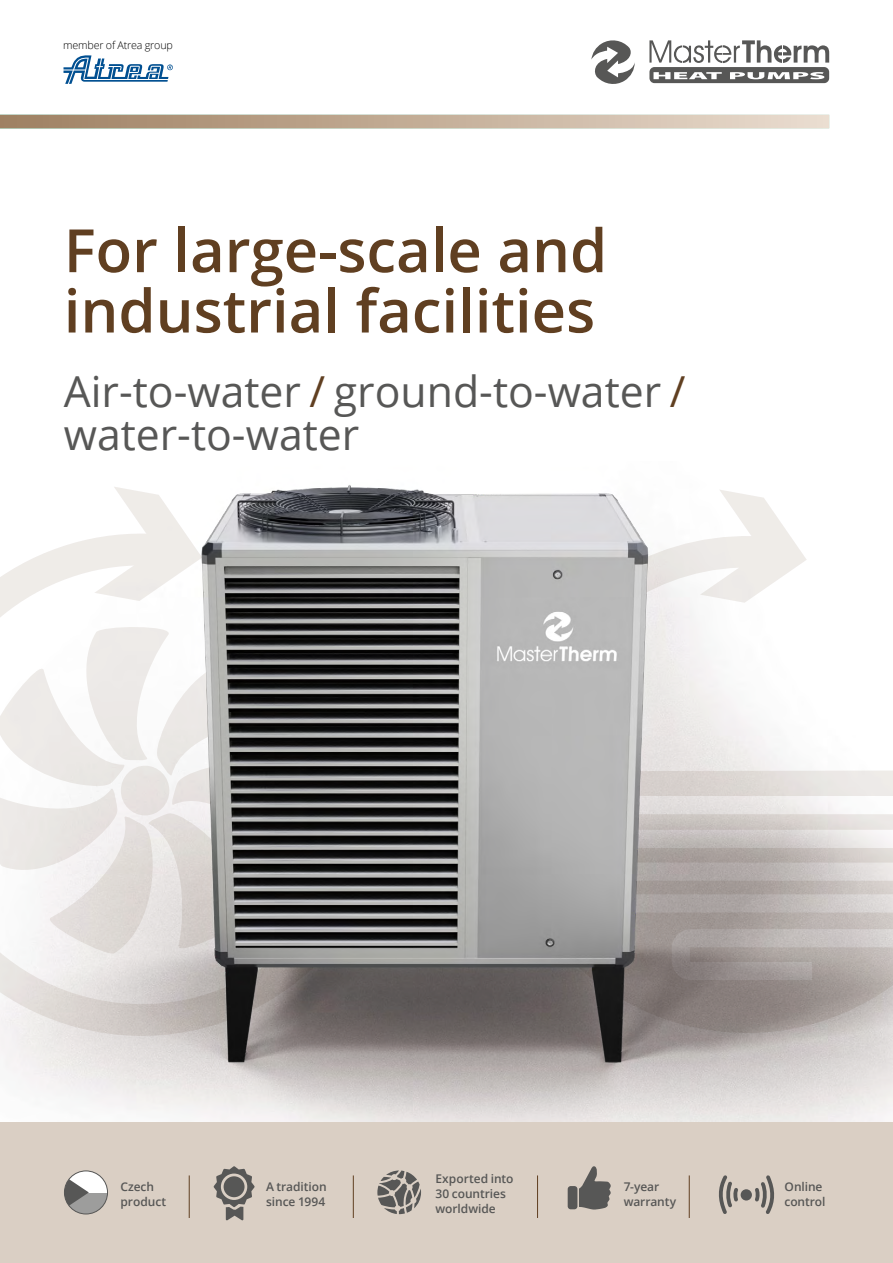
<style>
.page{position:relative;width:893px;height:1263px;background:#fff}
.page>*{position:absolute;margin:0;border:0;box-sizing:border-box;transform-origin:0 0}
.text{font:600 59.7px/60.3px "Open Sans";color:#603f21}
.text-2{font:42.75px/43.2px "Open Sans";color:#575756}
.t1{font:600 12px/15px "Open Sans";letter-spacing:-.005em;color:#575756}
.t2{font:300 10.8px "Open Sans";letter-spacing:-.02em;color:#000}
.s1{color:#603f21}
</style>
<div class="page">
<img style="left:0;top:485px;width:893px;height:638px">
<div style="left:0;top:1123px;width:893px;height:140px;background:#dacfc4"></div>
<svg style="left:0;top:529px;width:406px;height:507px"></svg>
<svg style="left:94px;top:487px;width:108px;height:114px"></svg>
<svg style="left:0;top:624px;width:310px;height:334px"></svg>
<div style="left:121px;top:766px;width:48px;height:49px;background:#e7e2e0;border-radius:50%"></div>
<svg style="left:485px;top:489px;width:408px;height:544px"></svg>
<div style="left:64px;top:1171px;width:44px;height:43px;background:#9d9d9c;border-radius:22px"></div>
<svg style="left:89px;top:1172px;width:19px;height:20px"></svg>
<svg style="left:64px;top:1172px;width:25px;height:42px"></svg>
<div style="left:64px;top:1170px;width:44px;height:44px;border:1px solid #575756;border-radius:50%"></div>
<svg style="left:214px;top:1166px;width:41px;height:54px"></svg>
<svg style="left:377px;top:1170px;width:44px;height:44px"></svg>
<div style="left:568px;top:1186px;width:9px;height:23px;background:#575756;border-radius:3px"></div>
<svg style="left:579px;top:1166px;width:32px;height:43px"></svg>
<hr style="left:189px;top:1175px;width:1px;height:43px;background:#603f21">
<hr style="left:353px;top:1175px;width:1px;height:43px;background:#603f21">
<hr style="left:537px;top:1175px;width:1px;height:43px;background:#603f21">
<hr style="left:689px;top:1175px;width:1px;height:43px;background:#603f21">
<svg style="left:755px;top:1175px;width:20px;height:39px"></svg>
<svg style="left:718px;top:1175px;width:20px;height:39px"></svg>
<div style="left:741px;top:1189px;width:11px;height:11px;background:#575756;border-radius:50%"></div>
<svg style="left:64px;top:55px;width:109px;height:29px"></svg>
<svg style="left:591px;top:40px;width:44px;height:44px"></svg>
<svg style="left:649px;top:40px;width:180px;height:43px"></svg>
<svg style="left:0;top:115px;width:829px;height:13px"></svg>
<p class="t2" style="left:63px;top:38px;width:111px">member of Atrea group</p>
<p class="text" style="left:64px;top:219px;width:545px">For large-scale and industrial facilities</p>
<p class="text-2" style="left:64px;top:369px;width:623px">Air-to-water <span class="s1">/</span> ground-to-water <span class="s1">/ </span>water-to-water</p>
<p class="t1" style="left:435px;top:1171px;width:80px">Exported into<br>30 countries worldwide</p>
<p class="t1" style="left:120px;top:1179px;width:47px">Czech product</p>
<p class="t1" style="left:266px;top:1179px;width:62px">A tradition since 1994</p>
<p class="t1" style="left:624px;top:1179px;width:54px">7-year warranty</p>
<p class="t1" style="left:784px;top:1179px;width:43px">Online control</p>
</div>
